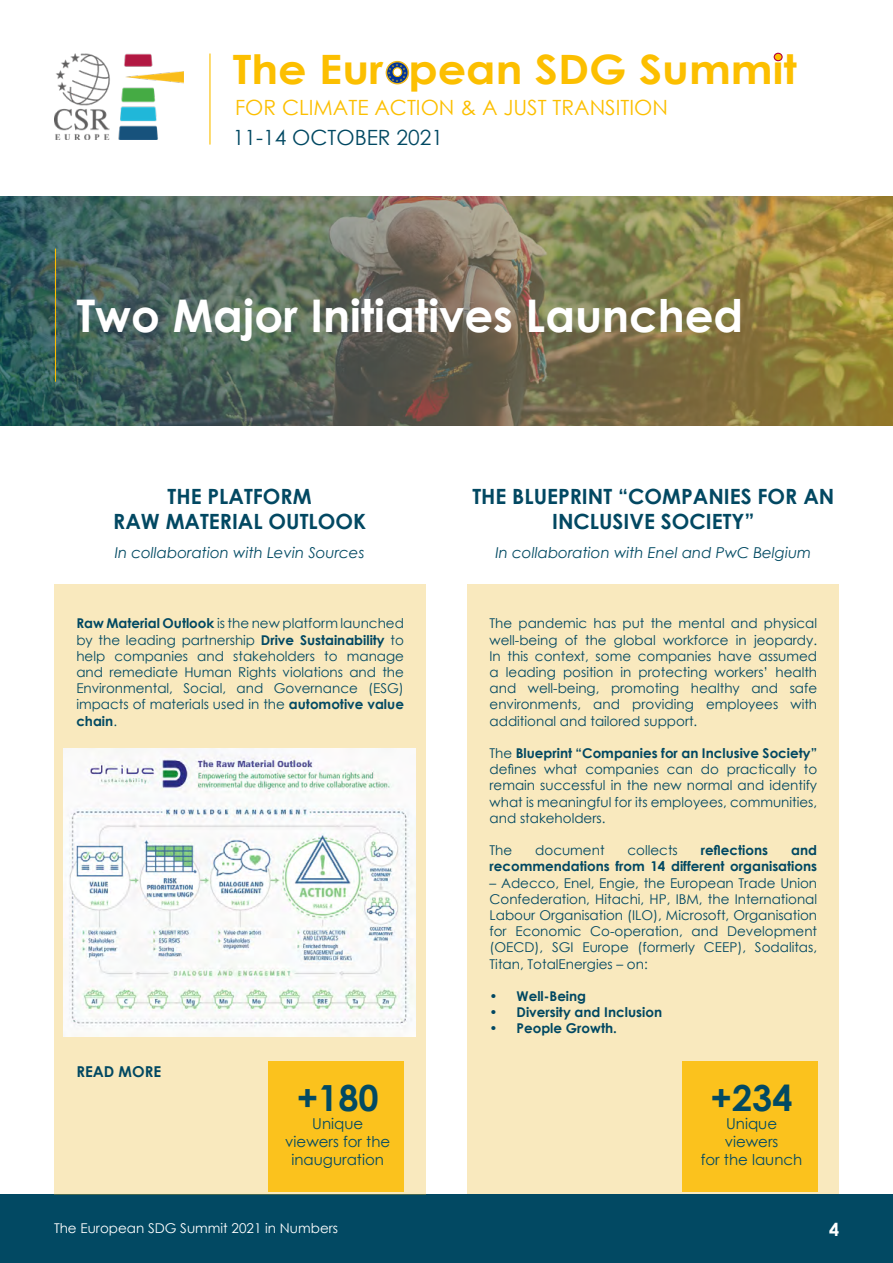
<style>
.page{position:relative;width:893px;height:1263px;background:#fff}
.page>*{position:absolute;margin:0;border:0;box-sizing:border-box;transform-origin:0 0}
.t1{font:700 45px "Century Gothic";color:#fff}
.t2{font:700 40.5px "Century Gothic";color:#fcbf00;scale:1.1 1}
.t3{font:700 36px "Century Gothic";color:#024a63}
.t4{font:700 21px/25.2px "Century Gothic";color:#024862;text-align:center}
.t5{font:21px "Century Gothic";color:#fcbf00}
.t6{font:21px "Century Gothic";color:#014862}
.t7{font:700 18px "Century Gothic";color:#fff}
.t8{font:italic 15px "Century Gothic";color:#024a63}
.t9{font:15px/18px "Century Gothic";color:#024a63;text-align:center}
.t10{font:700 15px "Century Gothic";color:#014862}
.t11{font:13.5px/16.2px "Century Gothic";color:#014862;text-align:justify}
.t12{font:13.5px/16.2px "Century Gothic";color:#024a63;text-align:justify}
.t13{font:700 13.5px/16.2px "Century Gothic";color:#014862;text-align:right}
.t14{font:13.5px "Century Gothic";color:#fff}
.s1{font-weight:700;color:#014862}
.s2{font-weight:700}
</style>
<div class="page">
<div style="left:468px;top:585px;width:371px;height:610px;background:#f9e9be"></div>
<img style="left:54px;top:54px;width:129px;height:85px">
<hr style="left:209px;top:54px;width:2px;height:91px;background:#fcbf00">
<img style="left:386px;top:62px;width:22px;height:22px;border-radius:11px">
<div style="left:386px;top:61px;width:23px;height:23px;border:2px solid #edb618;border-radius:50%"></div>
<div style="left:393px;top:68px;width:9px;height:8px;background:#fff;border-radius:50%"></div>
<div style="left:392px;top:67px;width:10px;height:10px;border:1px solid #fcbf00;border-radius:50%"></div>
<div style="left:774px;top:53px;width:8px;height:8px;background:#fcbf00;border-radius:50%"></div>
<div style="left:774px;top:53px;width:9px;height:8px;border:1px solid #b6003b;border-radius:50%"></div>
<div style="left:0;top:1195px;width:893px;height:68px;background:#024963"></div>
<img style="left:0;top:197px;width:893px;height:228px">
<hr style="left:55px;top:249px;width:1px;height:133px;background:#fcbc00">
<div style="left:54px;top:585px;width:371px;height:610px;background:#f9e9be"></div>
<div style="left:268px;top:1061px;width:136px;height:131px;background:#fbc21d"></div>
<div style="left:682px;top:1061px;width:136px;height:131px;background:#fbc21d"></div>
<img style="left:64px;top:748px;width:351px;height:288px">
<p class="t2" style="left:233px;top:38px;width:514px">The Eur pean SDG Summit</p>
<p class="t6" style="left:233px;top:122px;width:212px">11-14 OCTOBER 2021</p>
<p class="t5" style="left:235px;top:93px;width:434px">FOR CLIMATE ACTION &amp; A JUST TRANSITION</p>
<p class="t1" style="left:76px;top:282px;width:668px">Two Major Initiatives Launched</p>
<p class="t4" style="left:168px;top:482px;width:146px">THE PLATFORM</p>
<p class="t4" style="left:113px;top:507px;width:254px">RAW MATERIAL OUTLOOK</p>
<p class="t4" style="left:472px;top:482px;width:364px">THE BLUEPRINT “COMPANIES FOR AN<br>INCLUSIVE SOCIETY”</p>
<p class="t8" style="left:115px;top:542px;width:251px">In collaboration with Levin Sources</p>
<p class="t8" style="left:496px;top:542px;width:317px">In collaboration with Enel and PwC Belgium</p>
<p class="t12" style="left:76px;top:615px;width:329px"><span class="s1">Raw Material Outlook</span> is the new platform launched by the leading partnership <span class="s1">Drive Sustainability</span> to help companies and stakeholders to manage and remediate Human Rights violations and the Environmental, Social, and Governance (ESG) impacts of materials used in the <span class="s2">automotive value chain</span>.</p>
<p class="t10" style="left:76px;top:1060px;width:86px">READ MORE</p>
<p class="t3" style="left:297px;top:1070px;width:84px">+180</p>
<p class="t9" style="left:285px;top:1114px;width:106px">Unique viewers for the inauguration</p>
<p class="t11" style="left:490px;top:615px;width:329px">The pandemic has put the mental and physical well-being of the global workforce in jeopardy.<br>In this context, some companies have assumed a leading position in protecting workers’ health and well-being, promoting healthy and safe environments, and providing employees with additional and tailored support.</p>
<p class="t11" style="left:490px;top:745px;width:329px">The <span class="s2">Blueprint “Companies for an Inclusive Society” </span>defines what companies can do practically to remain successful in the new normal and identify what is meaningful for its employees, communities, and stakeholders.</p>
<p class="t11" style="left:490px;top:842px;width:24px">The</p>
<p class="t11" style="left:535px;top:842px;width:71px">document</p>
<p class="t11" style="left:627px;top:842px;width:52px">collects</p>
<p class="t13" style="left:701px;top:841px;width:69px">reflections</p>
<p class="t13" style="left:490px;top:841px;width:329px">and<br>recommendations from 14 different organisations</p>
<p class="t11" style="left:490px;top:874px;width:329px">– Adecco, Enel, Engie, the European Trade Union Confederation, Hitachi, HP, IBM, the International Labour Organisation (ILO), Microsoft, Organisation for Economic Co-operation, and Development (OECD), SGI Europe (formerly CEEP), Sodalitas, Titan, TotalEnergies – on:</p>
<p class="t13" style="left:490px;top:987px;width:98px">• Well-Being</p>
<p class="t13" style="left:490px;top:1003px;width:174px">• Diversity and Inclusion</p>
<p class="t13" style="left:490px;top:1020px;width:129px">• People Growth.</p>
<p class="t3" style="left:710px;top:1070px;width:84px">+234</p>
<p class="t9" style="left:726px;top:1114px;width:53px">Unique</p>
<p class="t9" style="left:725px;top:1132px;width:55px">viewers</p>
<p class="t9" style="left:701px;top:1150px;width:103px">for the launch</p>
<p class="t14" style="left:54px;top:1219px;width:286px">The European SDG Summit 2021 in Numbers</p>
<p class="t7" style="left:829px;top:1216px;width:12px">4</p>
</div>
